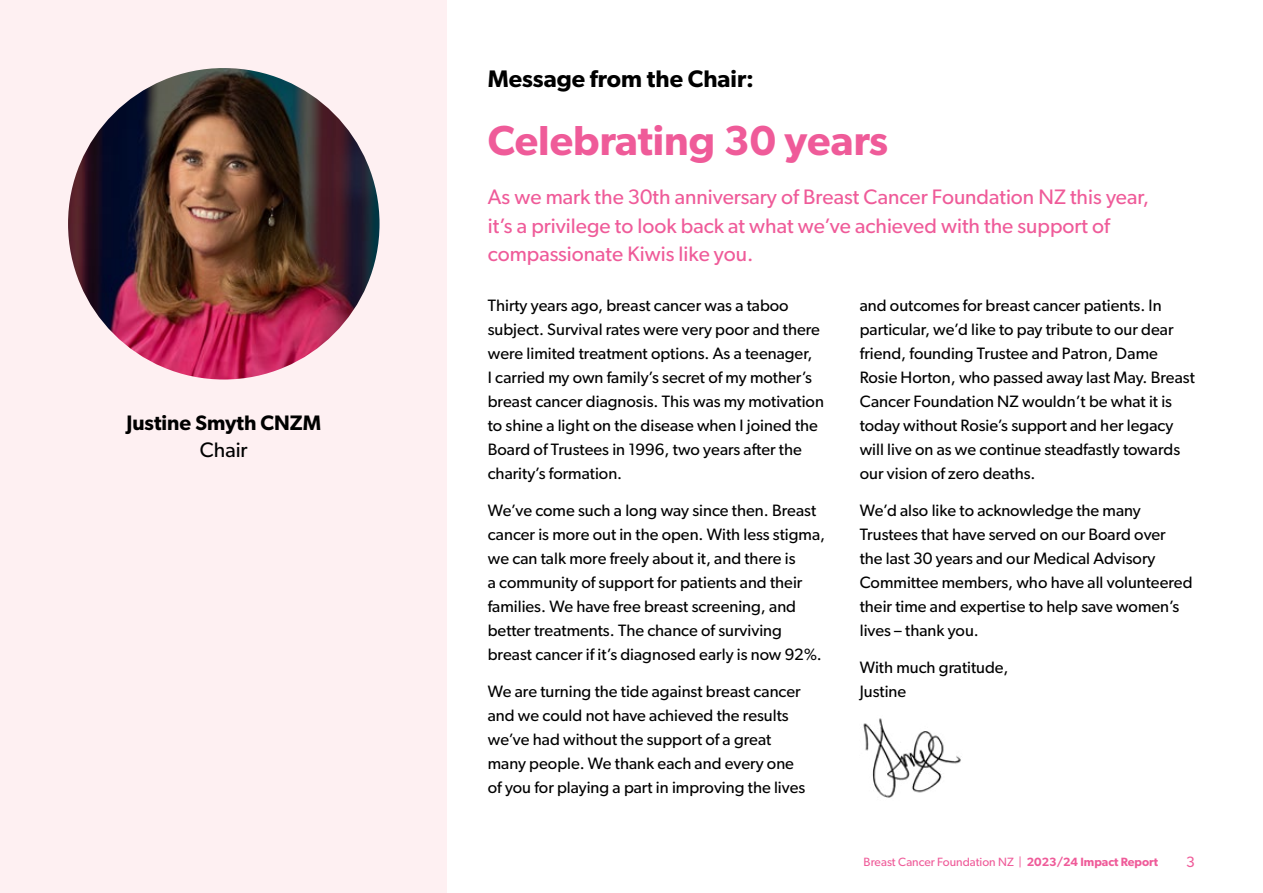
<style>
.page{position:relative;width:1263px;height:893px;background:#fff}
.page>*{position:absolute;margin:0;border:0;box-sizing:border-box;transform-origin:0 0}
.t1{font:600 42px "Gibson";color:#ef5b99}
.t2{font:600 24px "Gibson";color:#000}
.t3{font:21px/28.5px "Gibson";color:#ef5b99}
.t4{font:600 21px "Gibson";color:#000}
.t5{font:21px "Gibson";color:#000}
.t6{font:16.5px/24px "Gibson";color:#000}
.t7{font:15px "Gibson";color:#ef5b99}
.t8{font:12px "Gibson";color:#ef5b99}
.s1{font-weight:600}
</style>
<div class="page">
<div style="left:0;top:0;width:447px;height:893px;background:#fef0f2"></div>
<img style="left:68px;top:68px;width:311px;height:311px;border-radius:156px">
<img style="left:863px;top:718px;width:98px;height:80px">
<p class="t4" style="left:126px;top:410px;width:196px">Justine Smyth CNZM</p>
<p class="t5" style="left:200px;top:437px;width:49px">Chair</p>
<h2 class="t2" style="left:488px;top:65px;width:268px">Message from the Chair:</h2>
<h1 class="t1" style="left:488px;top:115px;width:402px">Celebrating 30 years</h1>
<p class="t3" style="left:488px;top:183px;width:663px">As we mark the 30th anniversary of Breast Cancer Foundation NZ this year, it’s a privilege to look back at what we’ve achieved with the support of compassionate Kiwis like you.</p>
<p class="t6" style="left:488px;top:293px;width:338px">Thirty years ago, breast cancer was a taboo subject. Survival rates were very poor and there were limited treatment options. As a teenager,<br>I carried my own family’s secret of my mother’s breast cancer diagnosis. This was my motivation to shine a light on the disease when I joined the Board of Trustees in 1996, two years after the charity’s formation.</p>
<p class="t6" style="left:488px;top:498px;width:339px">We’ve come such a long way since then. Breast cancer is more out in the open. With less stigma, we can talk more freely about it, and there is<br>a community of support for patients and their families. We have free breast screening, and better treatments. The chance of surviving breast cancer if it’s diagnosed early is now 92%.</p>
<p class="t6" style="left:488px;top:679px;width:319px">We are turning the tide against breast cancer and we could not have achieved the results we’ve had without the support of a great many people. We thank each and every one of you for playing a part in improving the lives</p>
<p class="t6" style="left:860px;top:293px;width:337px">and outcomes for breast cancer patients. In particular, we’d like to pay tribute to our dear friend, founding Trustee and Patron, Dame Rosie Horton, who passed away last May. Breast Cancer Foundation NZ wouldn’t be what it is today without Rosie’s support and her legacy will live on as we continue steadfastly towards our vision of zero deaths.</p>
<p class="t6" style="left:860px;top:498px;width:334px">We’d also like to acknowledge the many Trustees that have served on our Board over the last 30 years and our Medical Advisory Committee members, who have all volunteered their time and expertise to help save women’s lives – thank you.</p>
<p class="t6" style="left:860px;top:655px;width:150px">With much gratitude,<br>Justine</p>
<p class="t8" style="left:863px;top:855px;width:296px">Breast Cancer Foundation NZ | <span class="s1">2023/24 Impact Report</span></p>
<p class="t7" style="left:1186px;top:853px;width:10px">3</p>
</div>
